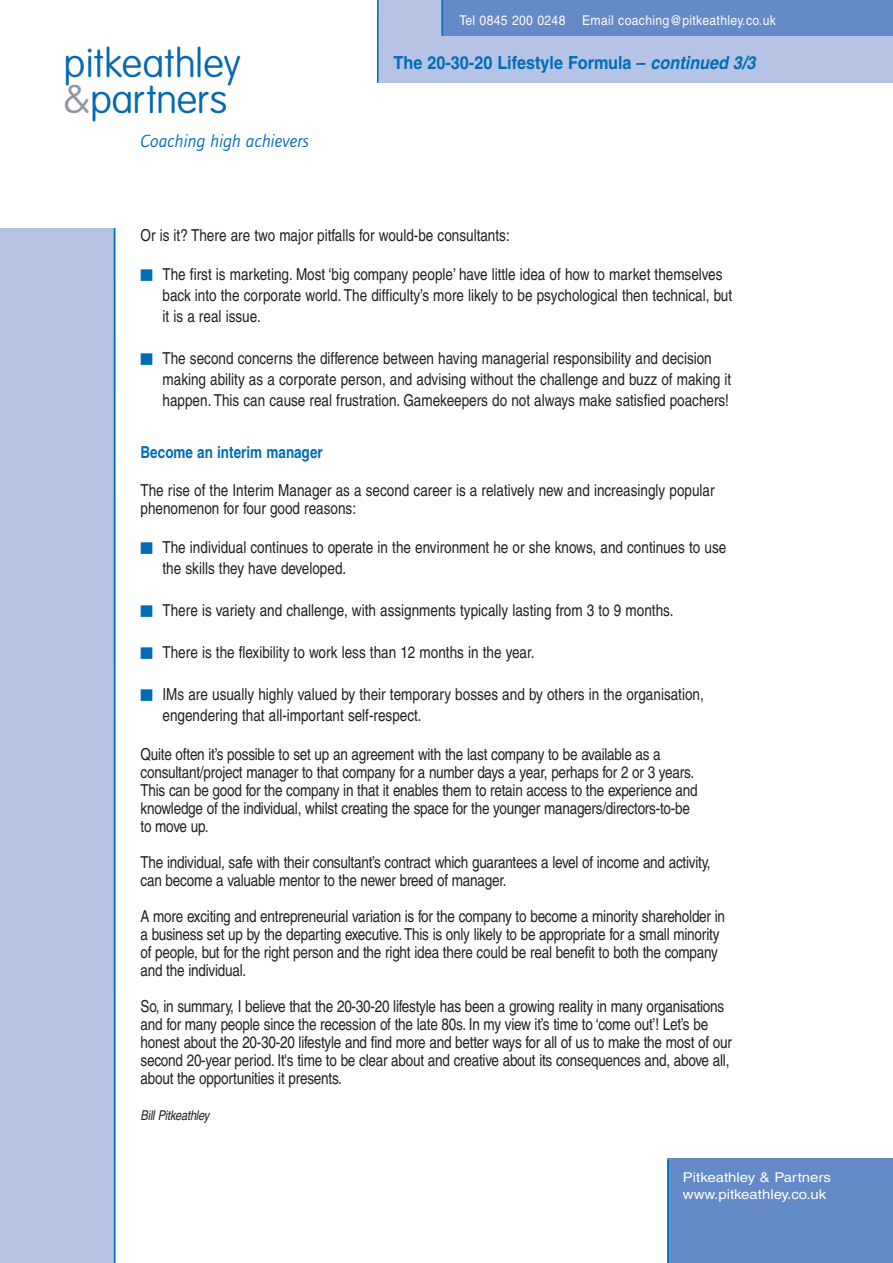
<style>
.page{position:relative;width:893px;height:1263px;background:#fff}
.page>*{position:absolute;margin:0;border:0;box-sizing:border-box;transform-origin:0 0}
.t1{font:100 39.45px/36.2px "VAG Rounded";letter-spacing:.01em;color:#0568b3}
.t2{font:700 18px "Helvetica";color:#006cb6;scale:.9 1}
.t3{font:italic 18px "Foundry Journal";color:#006cb6}
.t4{font:16.5px/18px "Helvetica";letter-spacing:-.015em;color:#231f20;scale:.82 1}
.t5{font:700 16.5px "Helvetica";color:#006cb6;scale:.82 1}
.t6{font:13.5px "Helvetica";letter-spacing:.03em;color:#fff;scale:.9 1}
.t7{font:13.5px/17.2px "Helvetica";letter-spacing:.005em;color:#fff;scale:1.11 1}
.t8{font:italic 13.5px "Helvetica";color:#231f20;scale:.82 1}
.s1{color:#8e979d}
.s2{font-style:italic}
.s3{font-family:"Newspaper Pi BT";color:#006cb6}
</style>
<div class="page">
<div style="left:0;top:228px;width:115px;height:1035px;background:#b5c4e5"></div>
<hr style="left:114px;top:228px;width:1px;height:1035px;background:#006cb6">
<div style="left:378px;top:0;width:515px;height:83px;background:#b5c4e5"></div>
<hr style="left:377px;top:0;width:2px;height:83px;background:#006cb6">
<div style="left:443px;top:0;width:450px;height:36px;background:#648ac7"></div>
<hr style="left:441px;top:0;width:2px;height:36px;background:#006cb6">
<div style="left:668px;top:1159px;width:225px;height:104px;background:#648ac7"></div>
<hr style="left:667px;top:1160px;width:2px;height:103px;background:#006cb6">
<h1 class="t1" style="left:63px;top:48px;width:179px">pitkeathley <span class="s1">&amp;</span>partners</h1>
<p class="t3" style="left:139px;top:134px;width:170px">Coaching high achievers</p>
<p class="t6" style="left:459px;top:15px;width:353px">Tel 0845 200 0248 Email coaching@pitkeathley.co.uk</p>
<p class="t2" style="left:394px;top:57px;width:407px">The 20-30-20 Lifestyle Formula – <span class="s2">continued 3/3</span></p>
<p class="t4" style="left:141px;top:228px;width:452px">Or is it? There are two major pitfalls for would-be consultants:</p>
<p class="t4" style="left:163px;top:266px;width:696px;line-height:21px;text-indent:-22px"><span class="s3">-</span> The first is marketing. Most ‘big company people’ have little idea of how to market themselves back into the corporate world. The difficulty’s more likely to be psychological then technical, but it is a real issue.</p>
<p class="t4" style="left:163px;top:350px;width:695px;line-height:21px;text-indent:-22px"><span class="s3">-</span> The second concerns the difference between having managerial responsibility and decision making ability as a corporate person, and advising without the challenge and buzz of making it happen. This can cause real frustration. Gamekeepers do not always make satisfied poachers!</p>
<p class="t5" style="left:141px;top:446px;width:224px">Become an interim manager</p>
<p class="t4" style="left:141px;top:482px;width:702px">The rise of the Interim Manager as a second career is a relatively new and increasingly popular phenomenon for four good reasons:</p>
<p class="t4" style="left:163px;top:538px;width:689px;line-height:21px;text-indent:-22px"><span class="s3">-</span> The individual continues to operate in the environment he or she knows, and continues to use the skills they have developed.</p>
<p class="t4" style="left:141px;top:602px;width:651px"><span class="s3">-</span> There is variety and challenge, with assignments typically lasting from 3 to 9 months.</p>
<p class="t4" style="left:141px;top:644px;width:482px"><span class="s3">-</span> There is the flexibility to work less than 12 months in the year.</p>
<p class="t4" style="left:163px;top:685px;width:662px;line-height:21px;text-indent:-22px"><span class="s3">-</span> IMs are usually highly valued by their temporary bosses and by others in the organisation, engendering that all-important self-respect.</p>
<p class="t4" style="left:141px;top:746px;width:681px">Quite often it’s possible to set up an agreement with the last company to be available as a consultant/project manager to that company for a number days a year, perhaps for 2 or 3 years.<br>This can be good for the company in that it enables them to retain access to the experience and knowledge of the individual, whilst creating the space for the younger managers/directors-to-be to move up.</p>
<p class="t4" style="left:141px;top:854px;width:696px">The individual, safe with their consultant’s contract which guarantees a level of income and activity, can become a valuable mentor to the newer breed of manager.</p>
<p class="t4" style="left:141px;top:908px;width:714px">A more exciting and entrepreneurial variation is for the company to become a minority shareholder in a business set up by the departing executive. This is only likely to be appropriate for a small minority of people, but for the right person and the right idea there could be real benefit to both the company and the individual.</p>
<p class="t4" style="left:141px;top:998px;width:723px">So, in summary, I believe that the 20-30-20 lifestyle has been a growing reality in many organisations and for many people since the recession of the late 80s. In my view it’s time to ‘come out’! Let’s be honest about the 20-30-20 lifestyle and find more and better ways for all of us to make the most of our second 20-year period. It's time to be clear about and creative about its consequences and, above all, about the opportunities it presents.</p>
<p class="t8" style="left:141px;top:1110px;width:86px">Bill Pitkeathley</p>
<p class="t7" style="left:683px;top:1170px;width:135px">Pitkeathley &amp; Partners www.pitkeathley.co.uk</p>
</div>
